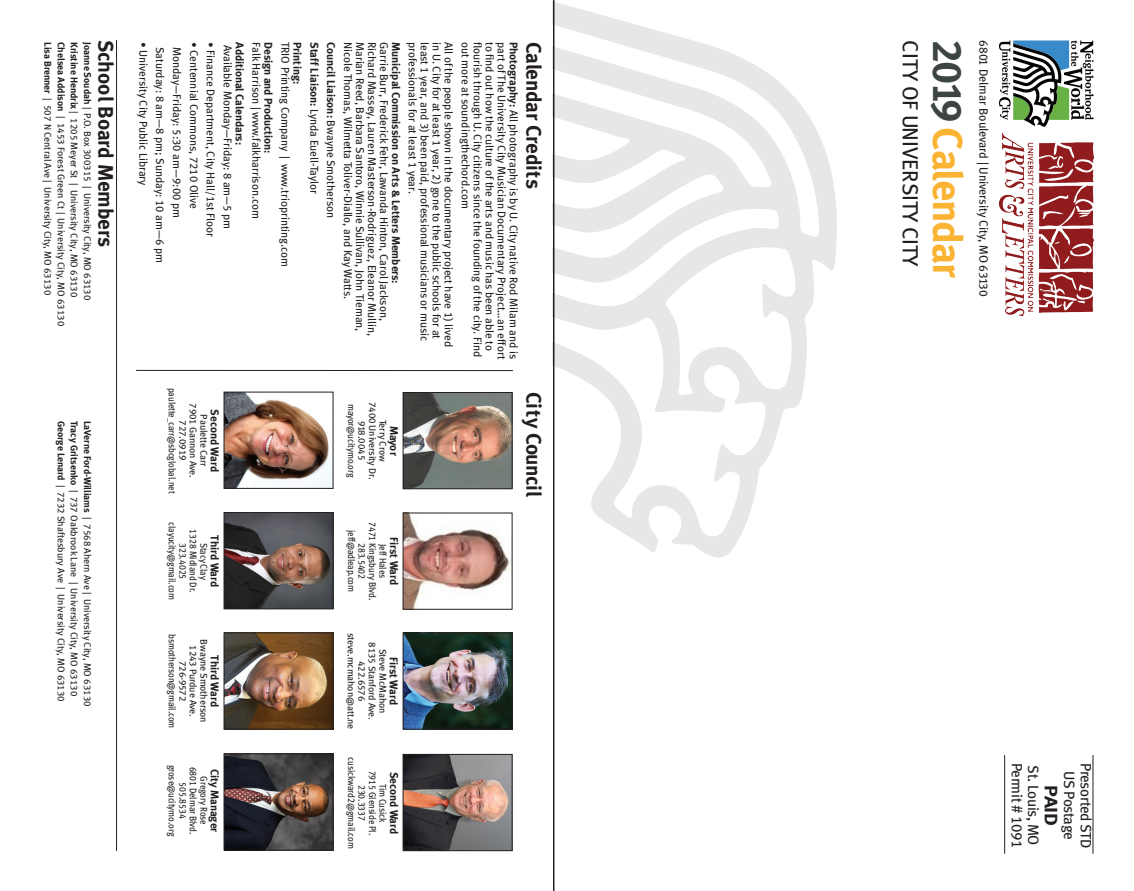
<style>
.page{position:relative;width:1134px;height:891px;background:#fff}
.page>*{position:absolute;margin:0;border:0;box-sizing:border-box;transform-origin:0 0}
.t1{font:41.55px "Meta Bold LF";letter-spacing:-.03em;color:#fab333}
.t2{font:21.9px "Meta Book LF";color:#231f20}
.t3{font:21px "Meta Bold LF";letter-spacing:-.005em;color:#231f20}
.t4{font:18px "Meta Bold LF";color:#231f20;scale:1.15 1}
.t5{font:15px "Meta Book LF";letter-spacing:-.025em;color:#231f20}
.t6{font:12.15px "Meta Book LF";color:#231f20}
.t7{font:11.25px "Meta Book LF";color:#231f20}
.t8{font:11.25px "Meta Bold LF";color:#231f20}
.t9{font:9.75px "Meta Book LF";letter-spacing:-.01em;color:#231f20}
.t10{font:9.75px "Meta Book LF";letter-spacing:-.01em;color:#231f20;scale:.9 1}
.s1{font-family:"Meta Bold LF"}
.s2{color:#3c4542}
</style>
<div class="page">
<svg style="left:554px;top:0;width:283px;height:558px"></svg>
<hr style="left:553px;top:0;width:1px;height:891px;background:#231f20">
<img style="left:999px;top:133px;width:94px;height:183px">
<hr style="left:136px;top:370px;width:377px;height:1px;background:#231f20">
<img style="left:405px;top:394px;width:105px;height:93px">
<div style="left:403px;top:392px;width:109px;height:97px;border:1px solid #231f20"></div>
<img style="left:405px;top:515px;width:105px;height:92px">
<img style="left:405px;top:756px;width:105px;height:93px">
<div style="left:403px;top:754px;width:109px;height:97px;border:1px solid #231f20"></div>
<img style="left:405px;top:635px;width:105px;height:92px">
<div style="left:403px;top:633px;width:109px;height:96px;border:1px solid #231f20"></div>
<img style="left:226px;top:394px;width:105px;height:93px">
<div style="left:224px;top:392px;width:109px;height:97px;border:1px solid #231f20"></div>
<img style="left:226px;top:514px;width:105px;height:93px">
<div style="left:224px;top:512px;width:109px;height:97px;border:1px solid #231f20"></div>
<img style="left:226px;top:635px;width:105px;height:92px">
<div style="left:224px;top:633px;width:109px;height:96px;border:1px solid #231f20"></div>
<img style="left:226px;top:756px;width:105px;height:92px">
<div style="left:224px;top:754px;width:109px;height:96px;border:1px solid #231f20"></div>
<hr style="left:116px;top:40px;width:1px;height:811px;background:#231f20">
<hr style="left:1004px;top:755px;width:1px;height:99px;background:#231f20">
<hr style="left:1093px;top:755px;width:1px;height:99px;background:#231f20">
<svg style="left:999px;top:40px;width:95px;height:87px"></svg>
<p class="t3" style="left:118px;top:40px;width:209px;rotate:90deg">School Board Members</p>
<p class="t9" style="left:93px;top:42px;width:260px;rotate:90deg"><span class="s1">Joanne Soudah</span> | P.O. Box 300315 | University City, MO 63130</p>
<p class="t9" style="left:67px;top:42px;width:286px;rotate:90deg"><span class="s1">Chelsea Addison</span> | 1453 Forest Green Ct | University City, MO 63130</p>
<p class="t9" style="left:54px;top:42px;width:255px;rotate:90deg"><span class="s1">Lisa Brenner</span> | 507 N Central Ave | University City, MO 63130</p>
<p class="t9" style="left:80px;top:42px;width:257px;rotate:90deg"><span class="s1">Kristine Hendrix</span> | 1205 Meyer St | University City, MO 63130</p>
<p class="t9" style="left:80px;top:421px;width:277px;rotate:90deg"><span class="s1">Tracy Gritsenko</span> | 737 Oakbrook Lane | University City, MO 63130</p>
<p class="t9" style="left:67px;top:421px;width:283px;rotate:90deg"><span class="s1">George Lenard</span> | 7232 Shaftesbury Ave | University City, MO 63130</p>
<p class="t9" style="left:93px;top:421px;width:287px;rotate:90deg"><span class="s1">LaVerne Ford-Williams</span> | 7568 Ahern Ave | University City, MO 63130</p>
<p class="t7" style="left:520px;top:42px;width:319px;rotate:90deg"><span class="s1">Photography:</span> All photography is by U. City native Rod Milam and is</p>
<p class="t3" style="left:546px;top:42px;width:148px;rotate:90deg">Calendar Credits</p>
<p class="t2" style="left:923px;top:40px;width:228px;rotate:90deg">CITY OF UNIVERSITY CITY</p>
<p class="t7" style="left:150px;top:42px;width:145px;rotate:90deg">• University City Public Library</p>
<p class="t7" style="left:167px;top:47px;width:217px;rotate:90deg">Saturday: 8 am—8 pm; Sunday: 10 am—6 pm</p>
<p class="t7" style="left:184px;top:47px;width:172px;rotate:90deg">Monday—Friday: 5:30 am—9:00 pm</p>
<p class="t7" style="left:201px;top:42px;width:168px;rotate:90deg">• Centennial Commons, 7210 Olive</p>
<p class="t7" style="left:217px;top:42px;width:196px;rotate:90deg">• Finance Department, City Hall/1st Floor</p>
<p class="t7" style="left:234px;top:45px;width:186px;rotate:90deg">Available Monday—Friday: 8 am—5 pm</p>
<p class="t8" style="left:246px;top:42px;width:105px;rotate:90deg">Additional Calendars:</p>
<p class="t7" style="left:263px;top:42px;width:178px;rotate:90deg">Falk Harrison | www.falkharrison.com</p>
<p class="t8" style="left:275px;top:42px;width:113px;rotate:90deg">Design and Production:</p>
<p class="t7" style="left:292px;top:42px;width:227px;rotate:90deg">TRIO Printing Company | www.trioprinting.com</p>
<p class="t8" style="left:304px;top:42px;width:44px;rotate:90deg">Printing:</p>
<p class="t7" style="left:338px;top:42px;width:178px;rotate:90deg"><span class="s1">Council Liaison:</span> Bwayne Smotherson</p>
<p class="t7" style="left:355px;top:42px;width:259px;rotate:90deg">Nicole Thomas, Wilmetta Toliver-Diallo, and Kay Watts.</p>
<p class="t7" style="left:367px;top:42px;width:291px;rotate:90deg">Marian Reed, Barbara Santoro, Winnie Sullivan, John Tieman,</p>
<p class="t7" style="left:379px;top:42px;width:296px;rotate:90deg">Richard Massey, Lauren Masterson-Rodriguez, Eleanor Mullin,</p>
<p class="t7" style="left:391px;top:42px;width:281px;rotate:90deg">Garrie Burr, Frederick Fehr, Lawanda Hinton, Carol Jackson,</p>
<p class="t8" style="left:403px;top:42px;width:243px;rotate:90deg">Municipal Commission on Arts &amp; Letters Members:</p>
<p class="t7" style="left:419px;top:42px;width:153px;rotate:90deg">professionals for at least 1 year.</p>
<p class="t7" style="left:431px;top:42px;width:301px;rotate:90deg">least 1 year, and 3) been paid, professional musicians or music</p>
<p class="t7" style="left:443px;top:42px;width:299px;rotate:90deg">in U. City for at least 1 year, 2) gone to the public schools for at</p>
<p class="t7" style="left:455px;top:42px;width:306px;rotate:90deg">All of the people shown in the documentary project have 1) lived</p>
<p class="t7" style="left:472px;top:42px;width:169px;rotate:90deg">out more at soundingthechord.com</p>
<p class="t7" style="left:484px;top:42px;width:316px;rotate:90deg">flourish through U. City citizens since the founding of the city. Find</p>
<p class="t7" style="left:496px;top:42px;width:310px;rotate:90deg">to find out how the culture of the arts and music has been able to</p>
<p class="t7" style="left:508px;top:42px;width:319px;rotate:90deg">part of The University City Musician Documentary Project…an effort</p>
<p class="t7" style="left:321px;top:42px;width:153px;rotate:90deg"><span class="s1">Staff Liaison:</span> Lynda Euell-Taylor</p>
<p class="t10" style="left:178px;top:388px;width:119px;rotate:90deg">paulette_carr@sbcglobal.net</p>
<p class="t9" style="left:199px;top:403px;width:76px;rotate:90deg">7901 Gannon Ave.</p>
<p class="t8" style="left:222px;top:409px;width:64px;rotate:90deg">Second Ward</p>
<p class="t9" style="left:210px;top:414px;width:54px;rotate:90deg">Paulette Carr</p>
<p class="t9" style="left:189px;top:420px;width:42px;rotate:90deg">727.0919</p>
<p class="t10" style="left:178px;top:522px;width:88px;rotate:90deg">clayucity@gmail.com</p>
<p class="t10" style="left:199px;top:529px;width:72px;rotate:90deg">1328 Midland Dr.</p>
<p class="t8" style="left:222px;top:535px;width:53px;rotate:90deg">Third Ward</p>
<p class="t10" style="left:210px;top:543px;width:43px;rotate:90deg">Stacy Clay</p>
<p class="t10" style="left:189px;top:543px;width:42px;rotate:90deg">323.4025</p>
<p class="t9" style="left:378px;top:402px;width:79px;rotate:90deg">7400 University Dr.</p>
<p class="t10" style="left:357px;top:404px;width:84px;rotate:90deg">mayor@ucitymo.org</p>
<p class="t9" style="left:389px;top:420px;width:44px;rotate:90deg">Terry Crow</p>
<p class="t9" style="left:368px;top:421px;width:40px;rotate:90deg">918.0045</p>
<p class="t8" style="left:401px;top:426px;width:32px;rotate:90deg">Mayor</p>
<p class="t10" style="left:378px;top:522px;width:88px;rotate:90deg">7471 Kingsbury Blvd.</p>
<p class="t10" style="left:357px;top:530px;width:70px;rotate:90deg">jeff@adleap.com</p>
<p class="t8" style="left:401px;top:537px;width:49px;rotate:90deg">First Ward</p>
<p class="t10" style="left:368px;top:543px;width:42px;rotate:90deg">283.5402</p>
<p class="t10" style="left:389px;top:544px;width:39px;rotate:90deg">Jeff Hales</p>
<p class="t3" style="left:546px;top:392px;width:106px;rotate:90deg">City Council</p>
<p class="t1" style="left:972px;top:40px;width:240px;rotate:90deg"><span class="s2">2019</span>Calendar</p>
<p class="t6" style="left:991px;top:40px;width:259px;rotate:90deg">6801 Delmar Boulevard | University City, MO 63130</p>
<p class="t10" style="left:178px;top:634px;width:106px;rotate:90deg">bsmotherson@gmail.com</p>
<p class="t9" style="left:210px;top:639px;width:85px;rotate:90deg">Bwayne Smotherson</p>
<p class="t9" style="left:199px;top:645px;width:73px;rotate:90deg">1243 Purdue Ave.</p>
<p class="t8" style="left:222px;top:655px;width:53px;rotate:90deg">Third Ward</p>
<p class="t9" style="left:189px;top:661px;width:42px;rotate:90deg">726-9572</p>
<p class="t10" style="left:178px;top:765px;width:81px;rotate:90deg">grose@ucitymo.org</p>
<p class="t10" style="left:199px;top:767px;width:77px;rotate:90deg">6801 Delmar Blvd.</p>
<p class="t8" style="left:222px;top:769px;width:65px;rotate:90deg">City Manager</p>
<p class="t10" style="left:210px;top:776px;width:55px;rotate:90deg">Gregory Rose</p>
<p class="t10" style="left:189px;top:782px;width:42px;rotate:90deg">505.8534</p>
<p class="t9" style="left:357px;top:633px;width:98px;rotate:90deg">steve.mcmahon@att.ne</p>
<p class="t9" style="left:378px;top:642px;width:79px;rotate:90deg">8135 Stanford Ave.</p>
<p class="t9" style="left:389px;top:649px;width:66px;rotate:90deg">Steve McMahon</p>
<p class="t8" style="left:401px;top:657px;width:49px;rotate:90deg">First Ward</p>
<p class="t9" style="left:368px;top:661px;width:42px;rotate:90deg">422.6576</p>
<p class="t10" style="left:357px;top:757px;width:103px;rotate:90deg">cusickward2@gmail.com</p>
<p class="t10" style="left:378px;top:771px;width:73px;rotate:90deg">7915 Glenside Pl.</p>
<p class="t8" style="left:401px;top:772px;width:64px;rotate:90deg">Second Ward</p>
<p class="t10" style="left:389px;top:784px;width:45px;rotate:90deg">Tim Cusick</p>
<p class="t10" style="left:368px;top:785px;width:42px;rotate:90deg">230.3337</p>
<p class="t5" style="left:1026px;top:763px;width:87px;rotate:90deg">Permit # 1091</p>
<p class="t5" style="left:1042px;top:765px;width:82px;rotate:90deg">St. Louis, MO</p>
<p class="t5" style="left:1095px;top:763px;width:87px;rotate:90deg">Presorted STD</p>
<p class="t5" style="left:1078px;top:771px;width:70px;rotate:90deg">US Postage</p>
<p class="t4" style="left:1062px;top:785px;width:36px;rotate:90deg">PAID</p>
</div>
